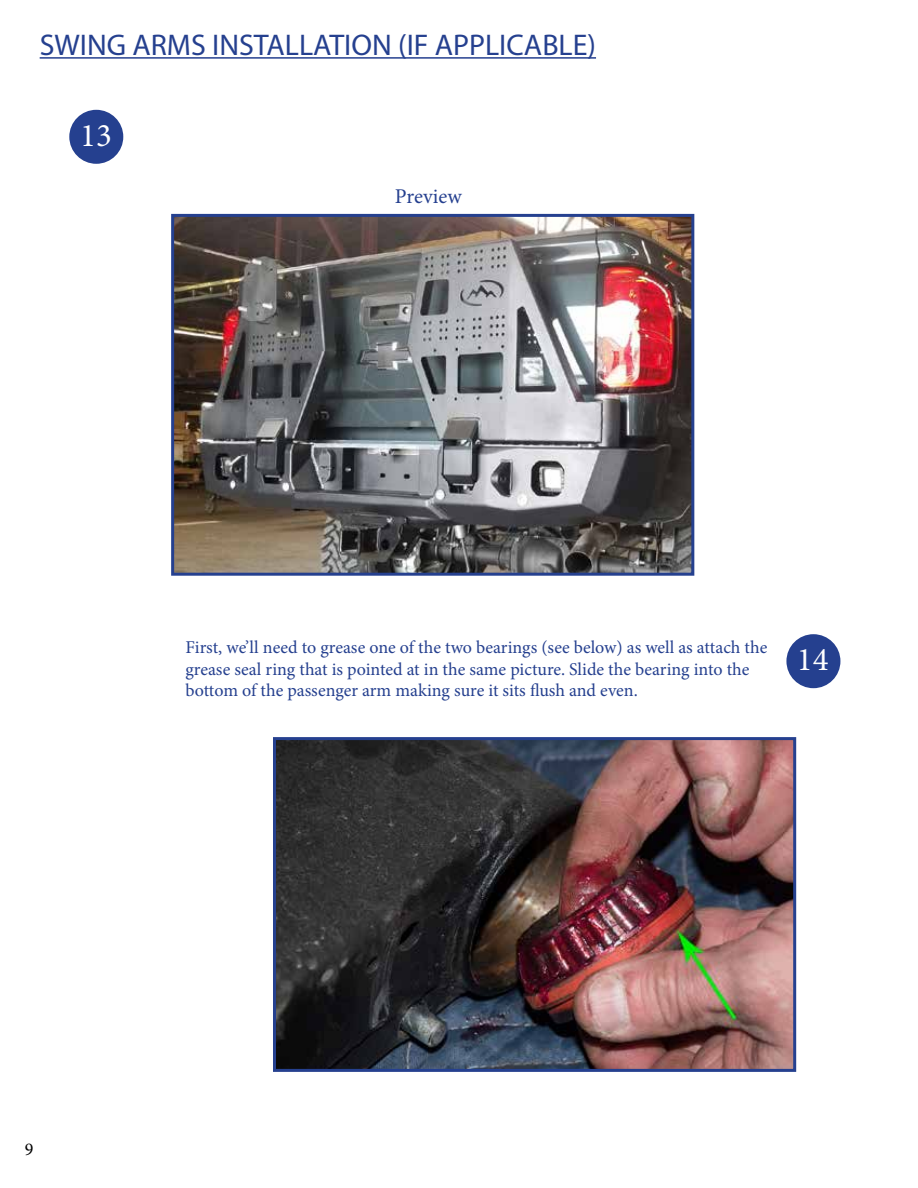
<style>
.page{position:relative;width:918px;height:1188px;background:#fff}
.page>*{position:absolute;margin:0;border:0;box-sizing:border-box;transform-origin:0 0}
.t1{font:33px "Minion Pro";color:#fff}
.t2{font:30px "Myriad Pro";color:#25408f}
.t3{font:21px "Minion Pro";color:#25408f}
.t4{font:18px/21.6px "Minion Pro";letter-spacing:-.005em;color:#25408f}
.t5{font:18px "Minion Pro";color:#000}
</style>
<div class="page">
<div style="left:69px;top:110px;width:54px;height:54px;background:#25408f;border-radius:50%"></div>
<div style="left:786px;top:634px;width:54px;height:54px;background:#25408f;border-radius:50%"></div>
<img style="left:175px;top:218px;width:515px;height:354px">
<div style="left:171px;top:214px;width:523px;height:362px;border:3px solid #25408f"></div>
<img style="left:277px;top:741px;width:515px;height:327px">
<div style="left:273px;top:737px;width:523px;height:335px;border:3px solid #25408f"></div>
<hr style="left:40px;top:57px;width:556px;height:2px;background:#25408f">
<h2 class="t2" style="left:40px;top:26px;width:558px">SWING ARMS INSTALLATION (IF APPLICABLE)</h2>
<h1 class="t1" style="left:80px;top:113px;width:33px">13</h1>
<p class="t3" style="left:395px;top:182px;width:69px">Preview</p>
<p class="t4" style="left:185px;top:637px;width:583px">First, we’ll need to grease one of the two bearings (see below) as well as attach the grease seal ring that is pointed at in the same picture. Slide the bearing into the bottom of the passenger arm making sure it sits flush and even.</p>
<h1 class="t1" style="left:797px;top:638px;width:33px">14</h1>
<p class="t5" style="left:25px;top:1138px;width:10px">9</p>
</div>
